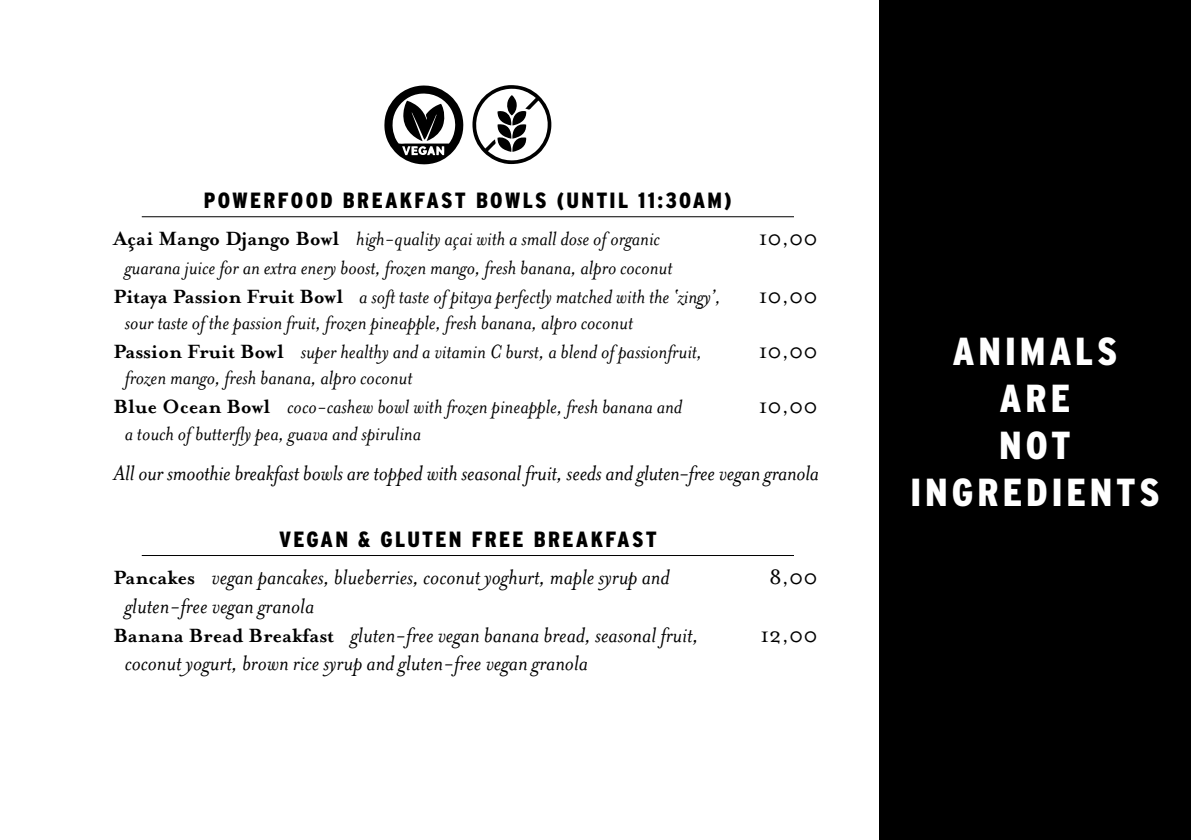
<style>
.page{position:relative;width:1191px;height:840px;background:#fff}
.page>*{position:absolute;margin:0;border:0;box-sizing:border-box;transform-origin:0 0}
.t1{font:900 condensed 39px "Interstate";letter-spacing:.1em;color:#fff}
.t2{font:italic 24px/28.8px "Mrs Eaves";color:#000}
.t3{font:24px "Mrs Eaves Roman";color:#000}
.t4{font:italic 22px/28.8px "Mrs Eaves";color:#000}
.t5{font:900 condensed 22px "Interstate";letter-spacing:.1em;color:#000}
.s1{font-weight:700;font-style:normal}
.s2{font-weight:700;font-style:normal;font-size:22px}
</style>
<div class="page">
<div style="left:879px;top:0;width:312px;height:839px;background:#000"></div>
<hr style="left:142px;top:216px;width:652px;height:1px;background:#000">
<hr style="left:142px;top:554px;width:652px;height:1px;background:#000">
<svg style="left:472px;top:85px;width:79px;height:79px"></svg>
<svg style="left:384px;top:85px;width:80px;height:80px"></svg>
<p class="t5" style="left:204px;top:188px;width:44px">POWER</p>
<p class="t5" style="left:278px;top:188px;width:94px">FOOD BREAK</p>
<p class="t5" style="left:414px;top:188px;width:26px">FAST</p>
<p class="t5" style="left:476px;top:188px;width:44px">BOWLS</p>
<p class="t5" style="left:557px;top:188px;width:51px">(UNTIL</p>
<p class="t5" style="left:638px;top:188px;width:95px">11:30AM)</p>
<p class="t4" style="left:113px;top:224px;width:548px"><span class="s1">Açai Mango Django Bowl</span> high-quality açai with a small dose of organic</p>
<p class="t3" style="left:759px;top:225px;width:60px">10,00</p>
<p class="t4" style="left:113px;top:253px;width:609px;text-indent:11px">guarana juice for an extra enery boost, frozen mango, fresh banana, alpro coconut<br><span class="s1">Pitaya Passion Fruit Bowl</span> a soft taste of pitaya perfectly matched with the ‘zingy’,</p>
<p class="t3" style="left:759px;top:282px;width:60px">10,00</p>
<p class="t4" style="left:113px;top:308px;width:590px;text-indent:11px">sour taste of the passion fruit, frozen pineapple, fresh banana, alpro coconut<br><span class="s1">Passion Fruit Bowl</span> super healthy and a vitamin C burst, a blend of passionfruit,</p>
<p class="t4" style="left:113px;top:363px;width:570px;text-indent:11px">frozen mango, fresh banana, alpro coconut<br><span class="s1">Blue Ocean Bowl</span> coco-cashew bowl with frozen pineapple, fresh banana and</p>
<p class="t3" style="left:759px;top:337px;width:60px">10,00</p>
<p class="t3" style="left:759px;top:393px;width:60px">10,00</p>
<p class="t4" style="left:125px;top:419px;width:298px">a touch of butterfly pea, guava and spirulina</p>
<p class="t2" style="left:113px;top:458px;width:707px">All our smoothie breakfast bowls are topped with seasonal fruit, seeds and gluten-free vegan granola</p>
<p class="t5" style="left:279px;top:526px;width:15px">VEGA</p>
<p class="t5" style="left:335px;top:526px;width:74px">N &amp; GLUTE</p>
<p class="t5" style="left:449px;top:526px;width:37px">N FREE</p>
<p class="t5" style="left:533px;top:526px;width:29px">BREAK</p>
<p class="t5" style="left:605px;top:526px;width:26px">FAST</p>
<p class="t2" style="left:113px;top:562px;width:557px"><span class="s2">Pancakes</span> vegan pancakes, blueberries, coconut yoghurt, maple syrup and</p>
<p class="t3" style="left:769px;top:563px;width:50px">8,00</p>
<p class="t2" style="left:113px;top:591px;width:587px;text-indent:11px">gluten-free vegan granola<br><span class="s2">Banana Bread Breakfast</span> gluten-free vegan banana bread, seasonal fruit,</p>
<p class="t3" style="left:760px;top:621px;width:59px">12,00</p>
<p class="t2" style="left:125px;top:648px;width:465px">coconut yogurt, brown rice syrup and gluten-free vegan granola</p>
<h1 class="t1" style="left:952px;top:330px;width:76px">ANIMALS</h1>
<h1 class="t1" style="left:999px;top:377px;width:24px">ARE</h1>
<h1 class="t1" style="left:999px;top:423px;width:71px">NOT</h1>
<h1 class="t1" style="left:910px;top:470px;width:65px">INGREDIE</h1>
<h1 class="t1" style="left:1089px;top:470px;width:48px">NTS</h1>
</div>
